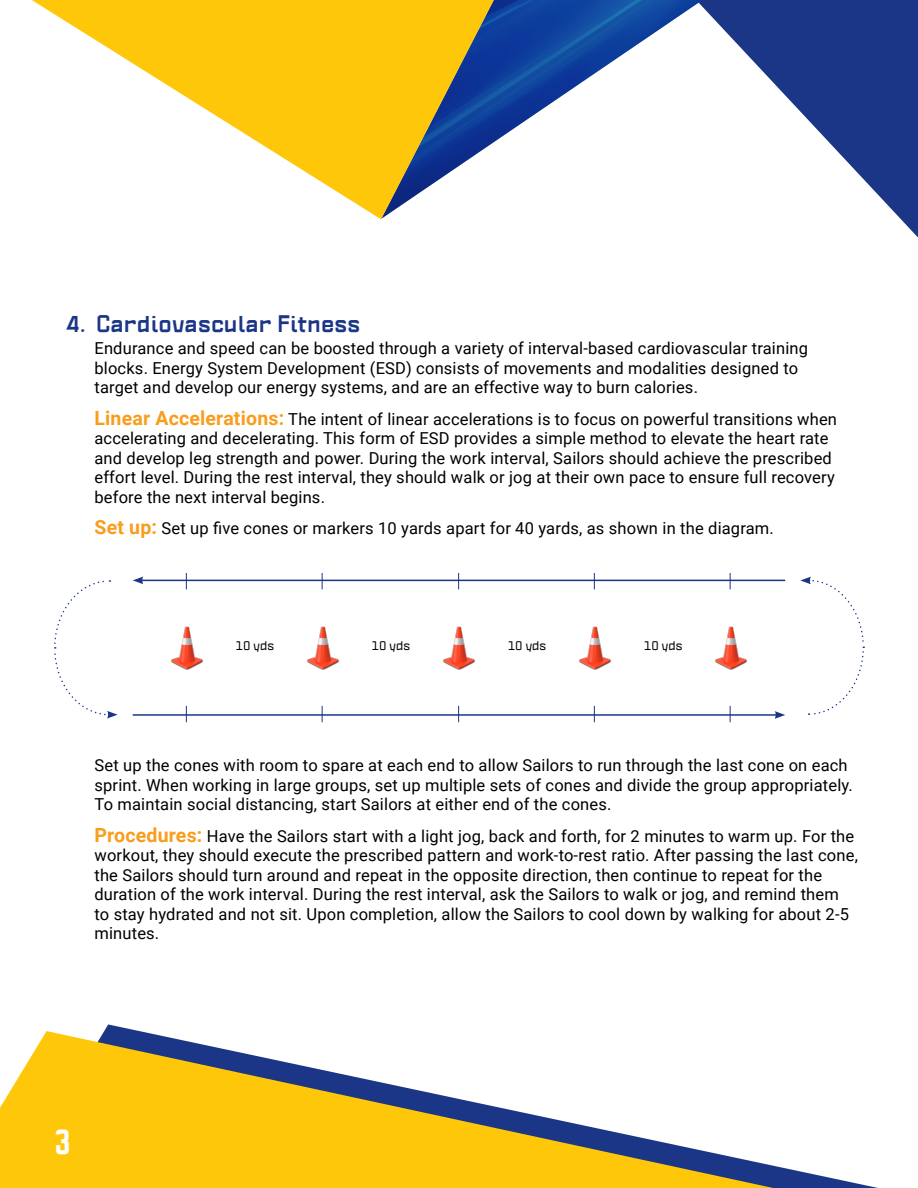
<style>
.page{position:relative;width:918px;height:1188px;background:#fff}
.page>*{position:absolute;margin:0;border:0;box-sizing:border-box;transform-origin:0 0}
.t1{font:800 31.5px "Politica";color:#fff}
.t2{font:21px "Politica Extra Bold Xp";letter-spacing:.01em;color:#1c3687}
.t3{font:16.5px/19.5px "Roboto";letter-spacing:.01em;color:#000}
.t4{font:11.4px "Politica Bold Xp";letter-spacing:.01em;color:#000}
.s1{font-weight:700;font-size:19.5px;color:#f99d1c}
</style>
<div class="page">
<svg style="left:104px;top:1024px;width:774px;height:164px"></svg>
<svg style="left:0;top:1031px;width:773px;height:157px;fill:#ffc709"></svg>
<img style="left:494px;top:0;width:202px;height:142px">
<svg style="left:32px;top:0;width:462px;height:219px"></svg>
<svg style="left:696px;top:0;width:222px;height:238px"></svg>
<hr style="left:141px;top:580px;width:644px;height:1px;background:#1c3687">
<svg style="left:133px;top:577px;width:10px;height:7px"></svg>
<hr style="left:133px;top:714px;width:644px;height:2px;background:#1c3687">
<svg style="left:775px;top:711px;width:10px;height:8px"></svg>
<svg style="left:800px;top:577px;width:65px;height:138px"></svg>
<svg style="left:54px;top:580px;width:64px;height:139px"></svg>
<img style="left:171px;top:626px;width:32px;height:44px">
<img style="left:307px;top:626px;width:32px;height:44px">
<img style="left:443px;top:626px;width:32px;height:44px">
<img style="left:579px;top:626px;width:32px;height:44px">
<img style="left:715px;top:626px;width:32px;height:44px">
<svg style="left:186px;top:573px;width:1px;height:16px"></svg>
<svg style="left:186px;top:706px;width:1px;height:16px"></svg>
<svg style="left:594px;top:573px;width:1px;height:16px"></svg>
<svg style="left:594px;top:706px;width:1px;height:16px"></svg>
<svg style="left:458px;top:573px;width:1px;height:16px"></svg>
<svg style="left:458px;top:706px;width:1px;height:16px"></svg>
<svg style="left:730px;top:573px;width:1px;height:16px"></svg>
<svg style="left:730px;top:706px;width:1px;height:16px"></svg>
<svg style="left:322px;top:573px;width:1px;height:16px"></svg>
<svg style="left:322px;top:706px;width:1px;height:16px"></svg>
<p class="t2" style="left:66px;top:308px;width:296px">4. Cardiovascular Fitness</p>
<p class="t3" style="left:94px;top:338px;width:715px">Endurance and speed can be boosted through a variety of interval-based cardiovascular training blocks. Energy System Development (ESD) consists of movements and modalities designed to target and develop our energy systems, and are an effective way to burn calories.</p>
<p class="t3" style="left:94px;top:409px;width:744px"><span class="s1">Linear Accelerations:</span> The intent of linear accelerations is to focus on powerful transitions when accelerating and decelerating. This form of ESD provides a simple method to elevate the heart rate and develop leg strength and power. During the work interval, Sailors should achieve the prescribed effort level. During the rest interval, they should walk or jog at their own pace to ensure full recovery before the next interval begins.</p>
<p class="t3" style="left:94px;top:518px;width:681px"><span class="s1">Set up:</span> Set up five cones or markers 10 yards apart for 40 yards, as shown in the diagram.</p>
<p class="t4" style="left:236px;top:637px;width:40px">10 yds</p>
<p class="t4" style="left:372px;top:637px;width:40px">10 yds</p>
<p class="t4" style="left:508px;top:637px;width:40px">10 yds</p>
<p class="t4" style="left:644px;top:637px;width:40px">10 yds</p>
<p class="t3" style="left:94px;top:755px;width:760px">Set up the cones with room to spare at each end to allow Sailors to run through the last cone on each sprint. When working in large groups, set up multiple sets of cones and divide the group appropriately.<br>To maintain social distancing, start Sailors at either end of the cones.</p>
<p class="t3" style="left:94px;top:826px;width:765px"><span class="s1">Procedures:</span> Have the Sailors start with a light jog, back and forth, for 2 minutes to warm up. For the workout, they should execute the prescribed pattern and work-to-rest ratio. After passing the last cone, the Sailors should turn around and repeat in the opposite direction, then continue to repeat for the duration of the work interval. During the rest interval, ask the Sailors to walk or jog, and remind them<br>to stay hydrated and not sit. Upon completion, allow the Sailors to cool down by walking for about 2-5 minutes.</p>
<h1 class="t1" style="left:54px;top:1118px;width:18px">3</h1>
</div>
